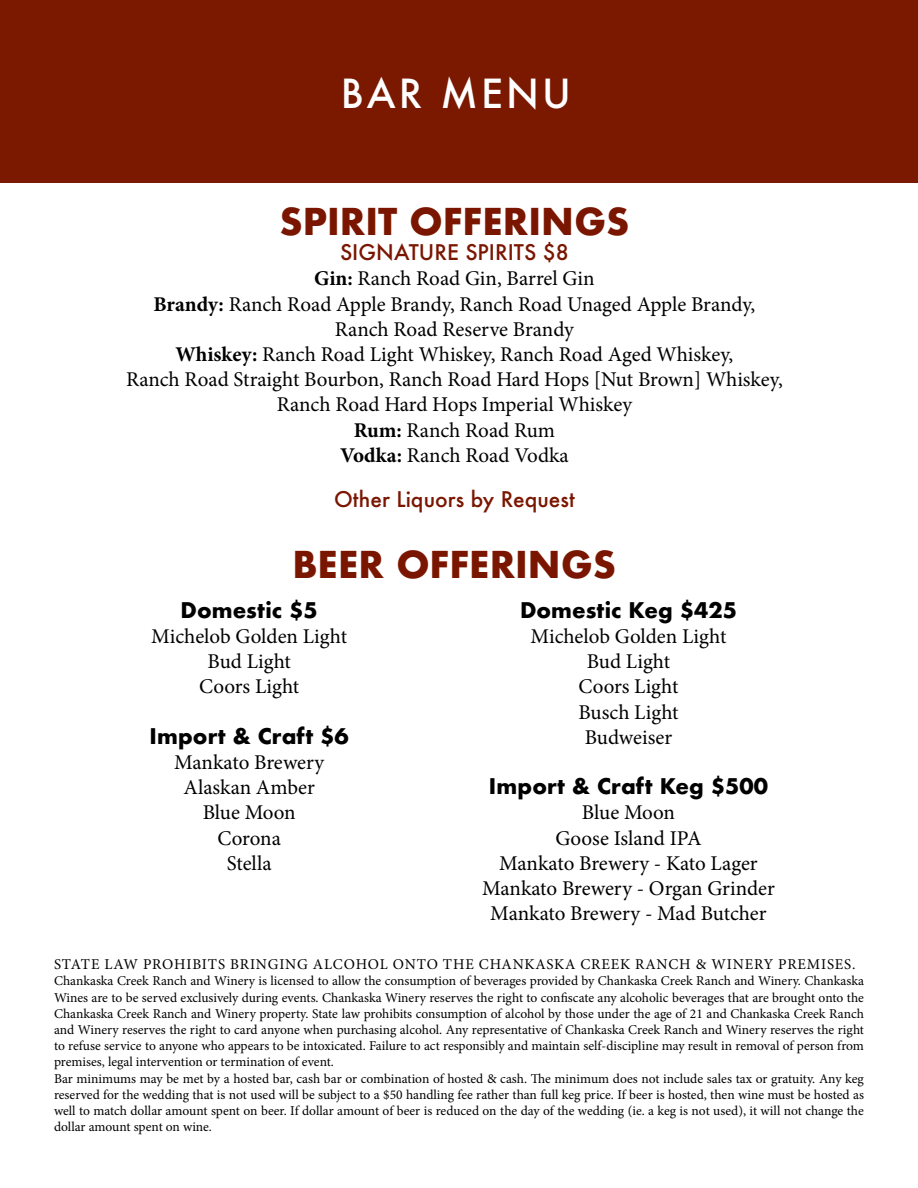
<style>
.page{position:relative;width:918px;height:1188px;background:#fff}
.page>*{position:absolute;margin:0;border:0;box-sizing:border-box;transform-origin:0 0}
.t1{font:500 39px "Futura";letter-spacing:.08em;color:#fff}
.t2{font:700 36px "Futura";color:#7a1600}
.t3{font:21px/25.2px "Minion Pro";letter-spacing:-.005em;color:#000;text-align:center}
.t4{font:700 21px "Futura";color:#000}
.t5{font:500 21px "Futura";color:#7a1600}
.t6{font:15px "Minion Pro";letter-spacing:.055em;color:#000}
.t7{font:13.5px/16.2px "Minion Pro";letter-spacing:-.005em;color:#000}
.s1{font-weight:700}
</style>
<div class="page">
<div style="left:0;top:0;width:918px;height:182px;background:#7a1800"></div>
<h1 class="t1" style="left:341px;top:67px;width:232px">BAR MENU</h1>
<h2 class="t2" style="left:279px;top:196px;width:351px">SPIRIT OFFERINGS</h2>
<h3 class="t5" style="left:340px;top:238px;width:230px">SIGNATURE SPIRITS $8</h3>
<p class="t3" style="left:126px;top:266px;width:658px"><span class="s1">Gin:</span> Ranch Road Gin, Barrel Gin<br><span class="s1">Brandy:</span> Ranch Road Apple Brandy, Ranch Road Unaged Apple Brandy, Ranch Road Reserve Brandy<br><span class="s1">Whiskey:</span> Ranch Road Light Whiskey, Ranch Road Aged Whiskey,<br>Ranch Road Straight Bourbon, Ranch Road Hard Hops [Nut Brown] Whiskey, Ranch Road Hard Hops Imperial Whiskey<br><span class="s1">Rum:</span> Ranch Road Rum<br><span class="s1">Vodka:</span> Ranch Road Vodka</p>
<h3 class="t5" style="left:334px;top:485px;width:242px">Other Liquors by Request</h3>
<h2 class="t2" style="left:293px;top:539px;width:325px">BEER OFFERINGS</h2>
<h3 class="t4" style="left:181px;top:595px;width:139px">Domestic $5</h3>
<h3 class="t3" style="left:151px;top:624px;width:197px">Michelob Golden Light<br>Bud Light<br>Coors Light</h3>
<h3 class="t4" style="left:150px;top:721px;width:201px">Import &amp; Craft $6</h3>
<h3 class="t3" style="left:174px;top:750px;width:151px">Mankato Brewery<br>Alaskan Amber<br>Blue Moon<br>Corona<br>Stella</h3>
<h3 class="t4" style="left:520px;top:595px;width:218px">Domestic Keg $425</h3>
<h3 class="t3" style="left:531px;top:624px;width:197px">Michelob Golden Light<br>Bud Light<br>Coors Light<br>Busch Light<br>Budweiser</h3>
<h3 class="t4" style="left:489px;top:771px;width:281px">Import &amp; Craft Keg $500</h3>
<h3 class="t3" style="left:482px;top:800px;width:294px">Blue Moon<br>Goose Island IPA<br>Mankato Brewery - Kato Lager<br>Mankato Brewery - Organ Grinder<br>Mankato Brewery - Mad Butcher</h3>
<p class="t6" style="left:54px;top:954px;width:803px">STATE LAW PROHIBITS BRINGING ALCOHOL ONTO THE CHANKASKA CREEK RANCH &amp; WINERY PREMISES.</p>
<p class="t7" style="left:54px;top:973px;width:812px">Chankaska Creek Ranch and Winery is licensed to allow the consumption of beverages provided by Chankaska Creek Ranch and Winery. Chankaska Wines are to be served exclusively during events. Chankaska Winery reserves the right to confiscate any alcoholic beverages that are brought onto the Chankaska Creek Ranch and Winery property. State law prohibits consumption of alcohol by those under the age of 21 and Chankaska Creek Ranch and Winery reserves the right to card anyone when purchasing alcohol. Any representative of Chankaska Creek Ranch and Winery reserves the right to refuse service to anyone who appears to be intoxicated. Failure to act responsibly and maintain self-discipline may result in removal of person from premises, legal intervention or termination of event.<br>Bar minimums may be met by a hosted bar, cash bar or combination of hosted &amp; cash. The minimum does not include sales tax or gratuity. Any keg reserved for the wedding that is not used will be subject to a $50 handling fee rather than full keg price. If beer is hosted, then wine must be hosted as well to match dollar amount spent on beer. If dollar amount of beer is reduced on the day of the wedding (ie. a keg is not used), it will not change the dollar amount spent on wine.</p>
</div>
